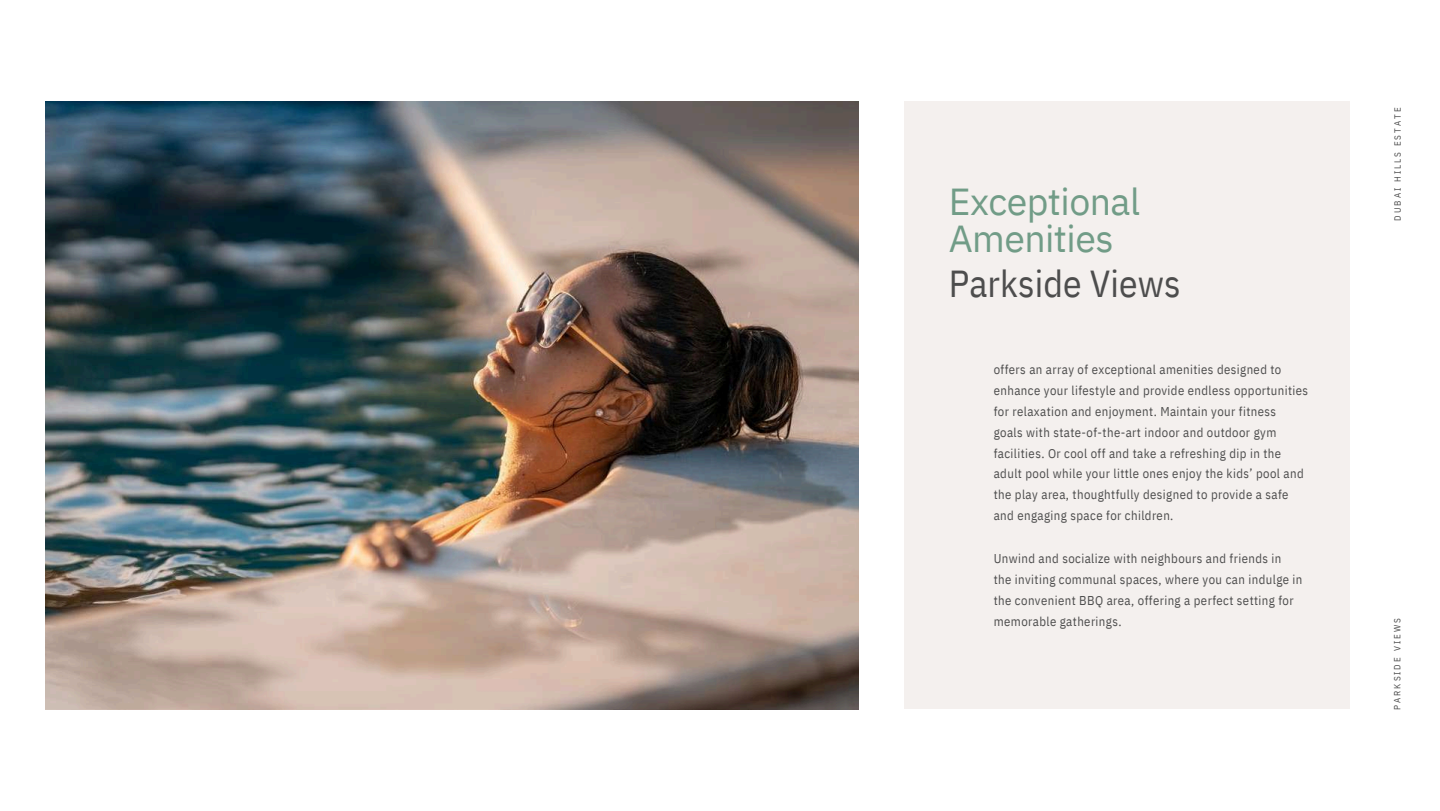
<style>
.page{position:relative;width:1440px;height:811px;background:#fff}
.page>*{position:absolute;margin:0;border:0;box-sizing:border-box;transform-origin:0 0}
.t1{font:37.5px/37.1px "IBM Plex Sans";letter-spacing:-.015em;color:#719c87}
.t2{font:37.5px "IBM Plex Sans Cond";letter-spacing:.005em;color:#4d4d4d}
.t3{font:12.75px/20.9px "IBM Plex Sans Cond";letter-spacing:.03em;color:#4d4d4d}
.t4{font:9px "IBM Plex Sans Cond";letter-spacing:.22em;color:#4d4d4d}
</style>
<div class="page">
<img style="left:45px;top:102px;width:814px;height:606px">
<div style="left:904px;top:102px;width:446px;height:606px;background:#f4f0ee"></div>
<h1 class="t1" style="left:949px;top:182px;width:193px">Exceptional<br>Amenities</h1>
<h1 class="t2" style="left:949px;top:258px;width:233px">Parkside Views</h1>
<p class="t3" style="left:994px;top:359px;width:316px">offers an array of exceptional amenities designed to enhance your lifestyle and provide endless opportunities for relaxation and enjoyment. Maintain your fitness goals with state-of-the-art indoor and outdoor gym facilities. Or cool off and take a refreshing dip in the adult pool while your little ones enjoy the kids’ pool and the play area, thoughtfully designed to provide a safe and engaging space for children.</p>
<p class="t3" style="left:994px;top:548px;width:310px">Unwind and socialize with neighbours and friends in<br>the inviting communal spaces, where you can indulge in the convenient BBQ area, offering a perfect setting for memorable gatherings.</p>
<p class="t4" style="left:1391px;top:220px;width:114px;rotate:-90deg">DUBAI HILLS ESTATE</p>
<p class="t4" style="left:1391px;top:709px;width:93px;rotate:-90deg">PARKSIDE VIEWS</p>
</div>
